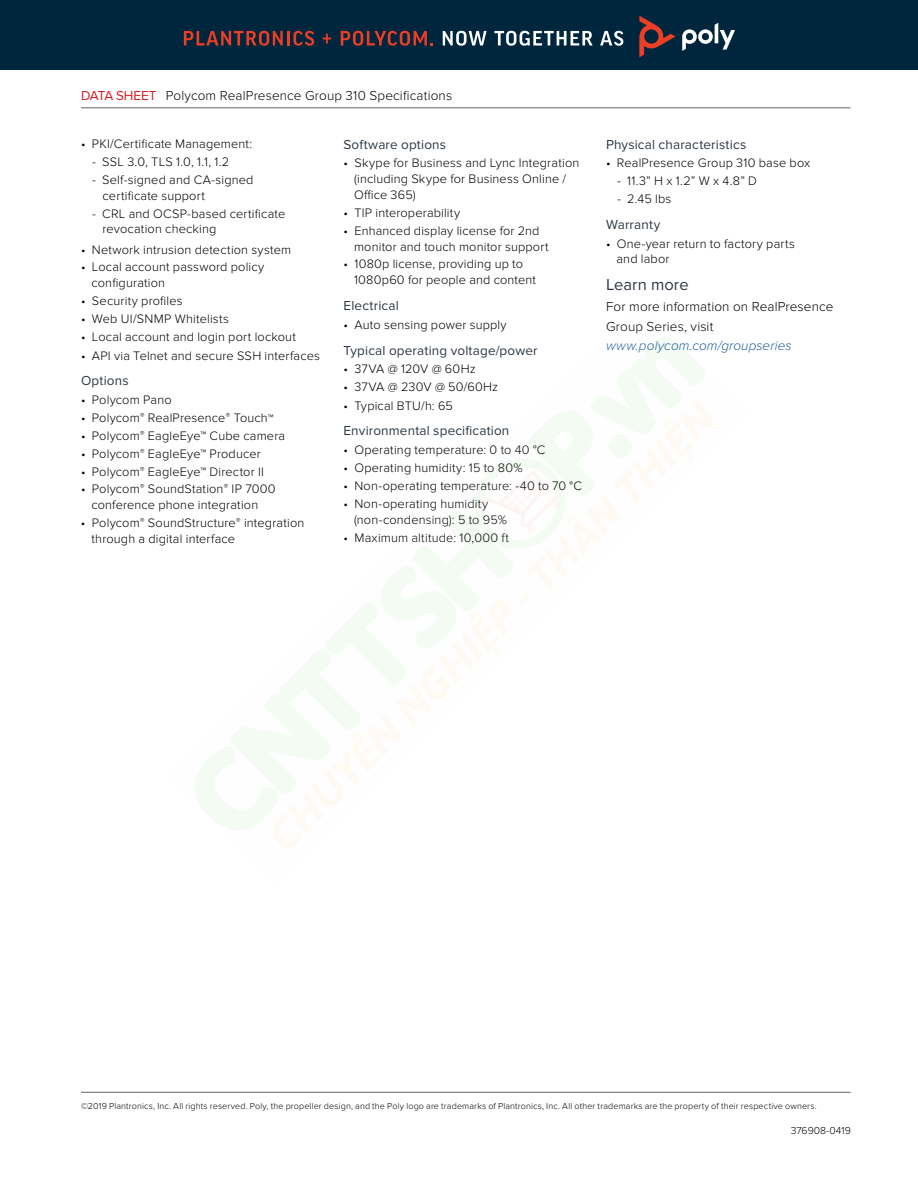
<style>
.page{position:relative;width:918px;height:1188px;background:#fff}
.page>*{position:absolute;margin:0;border:0;box-sizing:border-box;transform-origin:0 0}
.t1{font:16.5px "Proxima Nova";color:#2e3844}
.t2{font:13.5px "Proxima Nova";letter-spacing:.015em;color:#2e3844}
.t3{font:300 13.5px/19.5px "Proxima Nova";letter-spacing:.01em;color:#000}
.t4{font:italic 300 13.5px "Proxima Nova";letter-spacing:.01em;color:#215e9e}
.t5{font:300 12.75px/15.8px "Proxima Nova";letter-spacing:.015em;color:#000}
.t6{font:300 10.5px "Proxima Nova";color:#000}
.t7{font:300 9px "Proxima Nova";letter-spacing:.015em;color:#000}
.s1{font-weight:400;color:#d21c23}
</style>
<div class="page">
<hr style="left:81px;top:108px;width:769px;height:1px;background:#636466">
<hr style="left:81px;top:1092px;width:769px;height:1px;background:#636466">
<div style="left:0;top:0;width:918px;height:70px;background:#00263e"></div>
<svg style="left:184px;top:31px;width:99px;height:15px"></svg>
<hr style="left:287px;top:31px;width:3px;height:15px;background:#ea3e25">
<svg style="left:293px;top:31px;width:21px;height:15px"></svg>
<svg style="left:323px;top:34px;width:8px;height:10px"></svg>
<svg style="left:341px;top:31px;width:92px;height:15px"></svg>
<svg style="left:443px;top:31px;width:44px;height:15px"></svg>
<svg style="left:494px;top:31px;width:99px;height:15px"></svg>
<svg style="left:600px;top:31px;width:23px;height:15px"></svg>
<svg style="left:682px;top:23px;width:53px;height:28px"></svg>
<svg style="left:639px;top:16px;width:37px;height:41px"></svg>
<p class="t3" style="left:81px;top:86px;width:373px"><span class="s1">DATA SHEET</span> Polycom RealPresence Group 310 Specifications</p>
<p class="t5" style="left:81px;top:136px;width:173px">• PKI/Certificate Management:</p>
<p class="t5" style="left:92px;top:154px;width:139px">- SSL 3.0, TLS 1.0, 1.1, 1.2</p>
<p class="t5" style="left:103px;top:172px;width:152px;text-indent:-11px">- Self-signed and CA-signed certificate support</p>
<p class="t5" style="left:103px;top:206px;width:184px;text-indent:-11px">- CRL and OCSP-based certificate revocation checking</p>
<p class="t5" style="left:81px;top:242px;width:212px">• Network intrusion detection system</p>
<p class="t5" style="left:92px;top:260px;width:174px;text-indent:-11px">• Local account password policy configuration</p>
<p class="t5" style="left:81px;top:293px;width:103px">• Security profiles</p>
<p class="t5" style="left:81px;top:311px;width:149px">• Web UI/SNMP Whitelists</p>
<p class="t5" style="left:81px;top:329px;width:216px">• Local account and login port lockout</p>
<p class="t5" style="left:81px;top:348px;width:240px">• API via Telnet and secure SSH interfaces</p>
<p class="t2" style="left:81px;top:373px;width:49px">Options</p>
<p class="t5" style="left:81px;top:392px;width:92px">• Polycom Pano</p>
<p class="t5" style="left:81px;top:410px;width:194px">• Polycom<sup>®</sup> RealPresence<sup>®</sup> Touch™</p>
<p class="t5" style="left:81px;top:428px;width:206px">• Polycom<sup>®</sup> EagleEye™ Cube camera</p>
<p class="t5" style="left:81px;top:446px;width:181px">• Polycom<sup>®</sup> EagleEye™ Producer</p>
<p class="t5" style="left:81px;top:464px;width:185px">• Polycom<sup>®</sup> EagleEye™ Director II</p>
<p class="t5" style="left:81px;top:481px;width:196px;text-align:center">• Polycom<sup>®</sup> SoundStation<sup>®</sup> IP 7000 conference phone integration</p>
<p class="t5" style="left:91px;top:515px;width:214px;text-indent:-11px">• Polycom<sup>®</sup> SoundStructure<sup>®</sup> integration through a digital interface</p>
<p class="t2" style="left:344px;top:136px;width:104px">Software options</p>
<p class="t5" style="left:354px;top:155px;width:227px;text-indent:-11px">• Skype for Business and Lync Integration (including Skype for Business Online /<br>Office 365)</p>
<p class="t5" style="left:344px;top:205px;width:118px">• TIP interoperability</p>
<p class="t5" style="left:354px;top:223px;width:196px;text-indent:-11px">• Enhanced display license for 2nd monitor and touch monitor support</p>
<p class="t5" style="left:354px;top:256px;width:184px;text-indent:-11px">• 1080p license, providing up to<br>1080p60 for people and content</p>
<p class="t2" style="left:344px;top:297px;width:57px">Electrical</p>
<p class="t5" style="left:344px;top:317px;width:165px">• Auto sensing power supply</p>
<p class="t2" style="left:344px;top:342px;width:196px">Typical operating voltage/power</p>
<p class="t5" style="left:344px;top:361px;width:134px">• 37VA @ 120V @ 60Hz</p>
<p class="t5" style="left:344px;top:379px;width:156px">• 37VA @ 230V @ 50/60Hz</p>
<p class="t5" style="left:344px;top:398px;width:111px">• Typical BTU/h: 65</p>
<p class="t2" style="left:344px;top:423px;width:167px">Environmental specification</p>
<p class="t5" style="left:344px;top:442px;width:203px">• Operating temperature: 0 to 40 °C</p>
<p class="t5" style="left:344px;top:460px;width:181px">• Operating humidity: 15 to 80%</p>
<p class="t5" style="left:344px;top:478px;width:240px">• Non-operating temperature: -40 to 70 °C</p>
<p class="t5" style="left:354px;top:496px;width:155px;text-indent:-11px">• Non-operating humidity (non-condensing): 5 to 95%</p>
<p class="t5" style="left:344px;top:530px;width:167px">• Maximum altitude: 10,000 ft</p>
<p class="t2" style="left:606px;top:136px;width:142px">Physical characteristics</p>
<p class="t5" style="left:606px;top:155px;width:206px">• RealPresence Group 310 base box</p>
<p class="t5" style="left:617px;top:173px;width:142px">- 11.3” H x 1.2” W x 4.8” D</p>
<p class="t5" style="left:617px;top:191px;width:56px">- 2.45 lbs</p>
<p class="t2" style="left:606px;top:217px;width:56px">Warranty</p>
<p class="t5" style="left:617px;top:236px;width:180px;text-indent:-11px">• One-year return to factory parts and labor</p>
<p class="t1" style="left:606px;top:275px;width:84px">Learn more</p>
<p class="t3" style="left:606px;top:297px;width:229px">For more information on RealPresence<br>Group Series, visit</p>
<p class="t4" style="left:606px;top:338px;width:187px">www.polycom.com/groupseries</p>
<p class="t7" style="left:81px;top:1101px;width:737px">©2019 Plantronics, Inc. All rights reserved. Poly, the propeller design, and the Poly logo are trademarks of Plantronics, Inc. All other trademarks are the property of their respective owners.</p>
<p class="t6" style="left:791px;top:1124px;width:62px">376908-0419</p>
</div>
